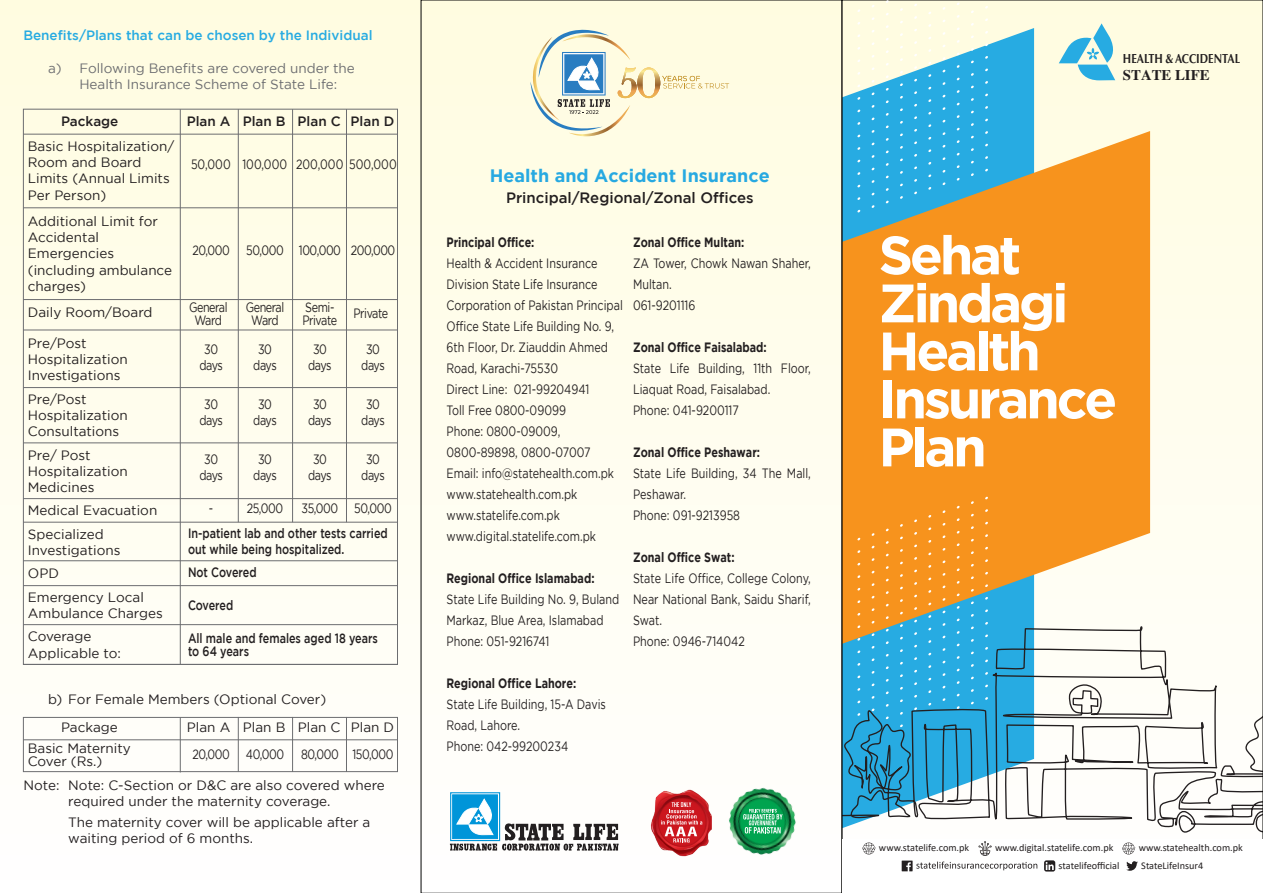
<style>
.page{position:relative;width:1263px;height:893px;background:#fff}
.page>*{position:absolute;margin:0;border:0;box-sizing:border-box;transform-origin:0 0}
.t1{font:700 54px/48px "Gotham";letter-spacing:-.06em;color:#fff}
.t2{font:700 18px "Gotham";color:#27a9e1}
.t3{font:16.95px "Mitra LT Bold";color:#231f20;scale:.83 1}
.t4{font:500 15px "Gotham";color:#231f20}
.t5{font:700 14.85px "Times";color:#231f20}
.t6{font:13.5px/21px "Gotham";color:#231f20;scale:.8 1}
.t7{font:13.5px/16.2px "Gotham";color:#231f20}
.t8{font:700 13.5px "Gotham";color:#231f20;scale:.8 1}
.t9{font:500 13.5px/16.2px "Gotham";color:#231f20;scale:.8 1}
.t10{font:13.5px/13.2px "Gotham";letter-spacing:-.04em;color:#231f20;text-align:center;scale:.8 1}
.t11{font:13.5px/16.2px "Gotham";color:#6c6d70}
.t12{font:500 13.5px "Gotham";color:#27abe2}
.t13{font:500 13.5px "Gotham";color:#231f20}
.t14{font:10.2px "Calibri";color:#231f20}
</style>
<div class="page">
<div style="left:0;top:0;width:421px;height:893px;background:linear-gradient(to bottom,#fffcdf,#fefdfd)"></div>
<hr style="left:180px;top:109px;width:1px;height:555px;background:#6c6d70">
<hr style="left:238px;top:109px;width:1px;height:413px;background:#6c6d70">
<hr style="left:292px;top:109px;width:1px;height:413px;background:#6c6d70">
<hr style="left:346px;top:109px;width:1px;height:413px;background:#6c6d70">
<hr style="left:23px;top:207px;width:375px;height:1px;background:#6c6d70">
<hr style="left:23px;top:134px;width:375px;height:1px;background:#6c6d70">
<hr style="left:23px;top:299px;width:375px;height:1px;background:#6c6d70">
<hr style="left:23px;top:330px;width:375px;height:1px;background:#6c6d70">
<hr style="left:23px;top:387px;width:375px;height:1px;background:#6c6d70">
<hr style="left:23px;top:442px;width:375px;height:1px;background:#6c6d70">
<hr style="left:23px;top:498px;width:375px;height:1px;background:#6c6d70">
<hr style="left:23px;top:522px;width:375px;height:1px;background:#6c6d70">
<hr style="left:23px;top:560px;width:375px;height:1px;background:#6c6d70">
<hr style="left:23px;top:585px;width:375px;height:1px;background:#6c6d70">
<hr style="left:23px;top:624px;width:375px;height:1px;background:#6c6d70">
<hr style="left:346px;top:717px;width:1px;height:55px;background:#6c6d70">
<hr style="left:180px;top:717px;width:1px;height:55px;background:#6c6d70">
<hr style="left:238px;top:717px;width:1px;height:55px;background:#6c6d70">
<hr style="left:292px;top:717px;width:1px;height:55px;background:#6c6d70">
<hr style="left:23px;top:739px;width:375px;height:1px;background:#6c6d70">
<div style="left:23px;top:717px;width:375px;height:55px;border:1px solid #6c6d70"></div>
<div style="left:421px;top:0;width:421px;height:893px;background:linear-gradient(to bottom,#fffce0,#fffeff)"></div>
<svg style="left:450px;top:792px;width:50px;height:49px"></svg>
<div style="left:453px;top:795px;width:44px;height:44px;background:#0095d9"></div>
<svg style="left:450px;top:799px;width:169px;height:52px"></svg>
<img style="left:646px;top:786px;width:71px;height:71px;border-radius:35px">
<svg style="left:661px;top:802px;width:41px;height:40px;background:#d64d53"></svg>
<img style="left:715px;top:773px;width:96px;height:97px">
<svg style="left:739px;top:798px;width:48px;height:47px"></svg>
<svg style="left:743px;top:809px;width:39px;height:24px"></svg>
<svg style="left:530px;top:30px;width:199px;height:106px;background:#e9ead6"></svg>
<div style="left:842px;top:0;width:421px;height:893px;background:#fffde8"></div>
<svg style="left:844px;top:28px;width:190px;height:103px;fill:#27abe2"></svg>
<svg style="left:844px;top:131px;width:306px;height:494px;background:#df9d44"></svg>
<svg style="left:844px;top:625px;width:417px;height:214px"></svg>
<div style="left:842px;top:839px;width:421px;height:54px;background:#fff"></div>
<svg style="left:902px;top:861px;width:135px;height:10px"></svg>
<svg style="left:1126px;top:861px;width:12px;height:10px"></svg>
<svg style="left:1044px;top:860px;width:11px;height:11px"></svg>
<svg style="left:978px;top:841px;width:14px;height:15px"></svg>
<svg style="left:1122px;top:842px;width:13px;height:12px"></svg>
<svg style="left:862px;top:842px;width:13px;height:12px"></svg>
<svg style="left:1059px;top:23px;width:56px;height:57px"></svg>
<p class="t12" style="left:23px;top:28px;width:351px">Benefits/Plans that can be chosen by the Individual</p>
<p class="t11" style="left:79px;top:59px;width:277px;text-indent:-31px">a) Following Benefits are covered under the<br>Health Insurance Scheme of State Life:</p>
<p class="t13" style="left:61px;top:114px;width:59px">Package</p>
<p class="t13" style="left:187px;top:114px;width:209px">Plan A Plan B Plan C Plan D</p>
<p class="t6" style="left:191px;top:154px;width:259px">50,000 100,000 200,000 500,000</p>
<p class="t7" style="left:28px;top:138px;width:148px">Basic Hospitalization/<br>Room and Board<br>Limits (Annual Limits<br>Per Person)</p>
<p class="t7" style="left:28px;top:213px;width:146px">Additional Limit for<br>Accidental<br>Emergencies (including ambulance charges)</p>
<p class="t7" style="left:28px;top:304px;width:126px">Daily Room/Board</p>
<p class="t7" style="left:28px;top:335px;width:101px">Pre/Post<br>Hospitalization<br>Investigations</p>
<p class="t7" style="left:28px;top:391px;width:101px">Pre/Post<br>Hospitalization<br>Consultations</p>
<p class="t7" style="left:28px;top:446px;width:101px">Pre/ Post<br>Hospitalization<br>Medicines</p>
<p class="t7" style="left:28px;top:499px;width:131px;line-height:23.4px">Medical Evacuation<br>Specialized</p>
<p class="t7" style="left:28px;top:538px;width:118px;line-height:23.4px">Investigations<br>OPD<br>Emergency Local</p>
<p class="t7" style="left:28px;top:601px;width:136px;line-height:23.4px">Ambulance Charges<br>Coverage</p>
<p class="t7" style="left:28px;top:644px;width:95px">Applicable to:</p>
<p class="t10" style="left:192px;top:244px;width:255px">20,000 50,000 100,000 200,000</p>
<p class="t10" style="left:189px;top:300px;width:50px">General<br>Ward</p>
<p class="t10" style="left:246px;top:300px;width:50px">General<br>Ward</p>
<p class="t10" style="left:302px;top:300px;width:45px;text-align:left">Semi-<br>Private</p>
<p class="t10" style="left:353px;top:307px;width:45px">Private</p>
<p class="t6" style="left:204px;top:338px;width:19px">30</p>
<p class="t6" style="left:258px;top:338px;width:19px">30</p>
<p class="t6" style="left:313px;top:338px;width:19px">30</p>
<p class="t6" style="left:366px;top:338px;width:19px">30</p>
<p class="t6" style="left:199px;top:354px;width:31px">days</p>
<p class="t6" style="left:253px;top:354px;width:31px">days</p>
<p class="t6" style="left:308px;top:354px;width:31px">days</p>
<p class="t6" style="left:361px;top:354px;width:31px">days</p>
<p class="t6" style="left:204px;top:393px;width:19px">30</p>
<p class="t6" style="left:258px;top:393px;width:19px">30</p>
<p class="t6" style="left:313px;top:393px;width:19px">30</p>
<p class="t6" style="left:366px;top:393px;width:19px">30</p>
<p class="t6" style="left:199px;top:410px;width:31px">days</p>
<p class="t6" style="left:253px;top:410px;width:31px">days</p>
<p class="t6" style="left:308px;top:410px;width:31px">days</p>
<p class="t6" style="left:361px;top:410px;width:31px">days</p>
<p class="t6" style="left:204px;top:449px;width:19px">30</p>
<p class="t6" style="left:258px;top:449px;width:19px">30</p>
<p class="t6" style="left:313px;top:449px;width:19px">30</p>
<p class="t6" style="left:366px;top:449px;width:19px">30</p>
<p class="t6" style="left:199px;top:465px;width:31px">days</p>
<p class="t6" style="left:253px;top:465px;width:31px">days</p>
<p class="t6" style="left:308px;top:465px;width:31px">days</p>
<p class="t6" style="left:361px;top:465px;width:31px">days</p>
<p class="t6" style="left:209px;top:498px;width:7px">-</p>
<p class="t6" style="left:247px;top:498px;width:47px">25,000</p>
<p class="t10" style="left:302px;top:501px;width:114px">35,000 50,000</p>
<p class="t9" style="left:188px;top:525px;width:251px">In-patient lab and other tests carried out while being hospitalized.</p>
<p class="t9" style="left:188px;top:564px;width:87px">Not Covered</p>
<p class="t9" style="left:188px;top:597px;width:58px">Covered</p>
<p class="t9" style="left:188px;top:632px;width:239px;line-height:13.2px">All male and females aged 18 years to 64 years</p>
<p class="t7" style="left:48px;top:690px;width:280px">b) For Female Members (Optional Cover)</p>
<p class="t7" style="left:61px;top:719px;width:58px">Package</p>
<p class="t7" style="left:192px;top:714px;width:203px;line-height:26.5px;text-indent:-5px">Plan A Plan B Plan C Plan D<br>20,000 40,000</p>
<p class="t7" style="left:28px;top:741px;width:105px;line-height:13.2px">Basic Maternity<br>Cover (Rs.)</p>
<p class="t10" style="left:301px;top:747px;width:117px">80,000 150,000</p>
<p class="t7" style="left:68px;top:777px;width:318px;text-indent:-45px">Note: Note: C-Section or D&amp;C are also covered where required under the maternity coverage.</p>
<p class="t7" style="left:68px;top:813px;width:304px">The maternity cover will be applicable after a waiting period of 6 months.</p>
<h2 class="t2" style="left:490px;top:165px;width:282px">Health and Accident Insurance</h2>
<p class="t4" style="left:506px;top:189px;width:249px">Principal/Regional/Zonal Offices</p>
<p class="t8" style="left:446px;top:234px;width:112px">Principal Office:</p>
<p class="t6" style="left:446px;top:252px;width:222px">Health &amp; Accident Insurance<br>Division State Life Insurance<br>Corporation of Pakistan Principal<br>Office State Life Building No. 9,<br>6th Floor, Dr. Ziauddin Ahmed<br>Road, Karachi-75530<br>Direct Line: 021-99204941<br>Toll Free 0800-09099<br>Phone: 0800-09009,<br>0800-89898, 0800-07007<br>Email: info@statehealth.com.pk www.statehealth.com.pk www.statelife.com.pk www.digital.statelife.com.pk</p>
<p class="t8" style="left:446px;top:570px;width:187px">Regional Office Islamabad:</p>
<p class="t6" style="left:446px;top:588px;width:217px">State Life Building No. 9, Buland<br>Markaz, Blue Area, Islamabad<br>Phone: 051-9216741</p>
<p class="t8" style="left:446px;top:675px;width:164px">Regional Office Lahore:</p>
<p class="t6" style="left:446px;top:693px;width:201px">State Life Building, 15-A Davis<br>Road, Lahore.<br>Phone: 042-99200234</p>
<p class="t8" style="left:633px;top:234px;width:141px">Zonal Office Multan:</p>
<p class="t6" style="left:633px;top:252px;width:224px">ZA Tower, Chowk Nawan Shaher,<br>Multan.<br>061-9201116</p>
<p class="t8" style="left:633px;top:339px;width:168px">Zonal Office Faisalabad:</p>
<p class="t6" style="left:633px;top:357px;width:224px">State Life Building, 11th Floor,<br>Liaquat Road, Faisalabad.<br>Phone: 041-9200117</p>
<p class="t8" style="left:633px;top:444px;width:160px">Zonal Office Peshawar:</p>
<p class="t6" style="left:633px;top:463px;width:224px">State Life Building, 34 The Mall,<br>Peshawar.<br>Phone: 091-9213958</p>
<p class="t8" style="left:633px;top:549px;width:128px">Zonal Office Swat:</p>
<p class="t6" style="left:633px;top:568px;width:224px">State Life Office, College Colony,<br>Near National Bank, Saidu Sharif,<br>Swat.<br>Phone: 0946-714042</p>
<p class="t3" style="left:1123px;top:47px;width:143px">HEALTH &amp; ACCIDENTAL</p>
<p class="t5" style="left:1123px;top:66px;width:88px">STATE LIFE</p>
<h1 class="t1" style="left:878px;top:230px;width:240px">Sehat<br>Zindagi<br>Health<br>Insurance<br>Plan</h1>
<p class="t14" style="left:879px;top:841px;width:92px">www.statelife.com.pk</p>
<p class="t14" style="left:995px;top:841px;width:120px">www.digital.statelife.com.pk</p>
<p class="t14" style="left:1139px;top:841px;width:106px">www.statehealth.com.pk</p>
<p class="t14" style="left:1059px;top:858px;width:62px">statelifeofficial</p>
<p class="t14" style="left:1141px;top:858px;width:64px">StateLifeInsur4</p>
</div>
